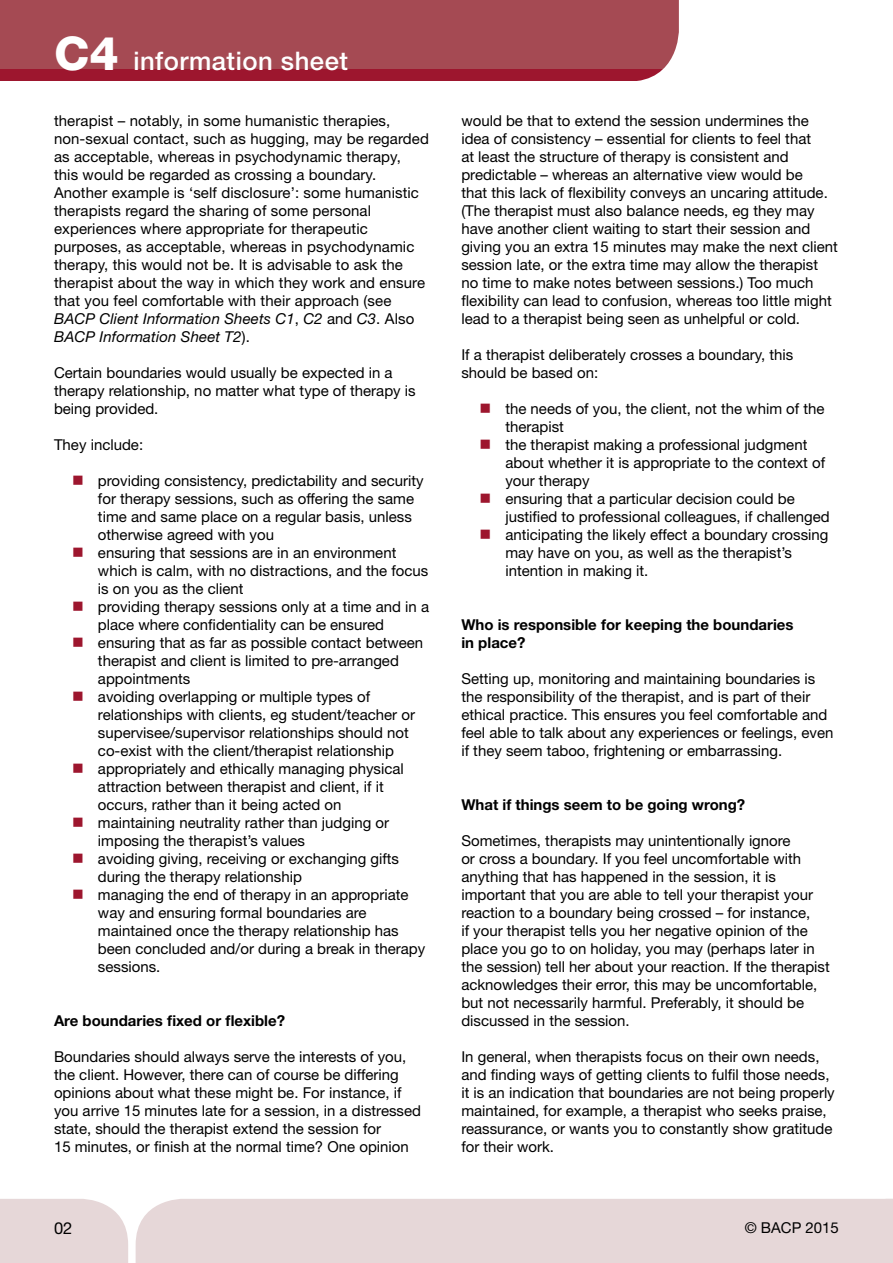
<style>
.page{position:relative;width:893px;height:1263px;background:#fff}
.page>*{position:absolute;margin:0;border:0;box-sizing:border-box;transform-origin:0 0}
.t1{font:500 25.65px "Helvetica Neue LT Std";letter-spacing:.02em;color:#fff}
.t2{font:16.5px "Helvetica Neue LT Std";color:#000}
.t3{font:15px/18px "Helvetica Neue LT Std";color:#000}
.t4{font:700 15px/18px "Helvetica Neue LT Std";color:#000}
.s1{font-weight:800;font-size:46.5px}
.s2{font-style:italic}
.s3{color:#9d162e}
</style>
<div class="page">
<div style="left:0;top:1199px;width:128px;height:64px;background:#e6d7d8"></div>
<div style="left:136px;top:1199px;width:749px;height:64px;background:#e6d7d8"></div>
<svg style="left:885px;top:1199px;width:8px;height:64px"></svg>
<div style="left:0;top:0;width:893px;height:81px;background:#a54a53"></div>
<div style="left:0;top:70px;width:893px;height:11px;background:#9d162e"></div>
<svg style="left:628px;top:0;width:265px;height:81px"></svg>
<h1 class="t1" style="left:54px;top:45px;width:295px"><span class="s1">C4</span> information sheet</h1>
<p class="t3" style="left:54px;top:111px;width:376px">therapist – notably, in some humanistic therapies, non-sexual contact, such as hugging, may be regarded as acceptable, whereas in psychodynamic therapy, this would be regarded as crossing a boundary.<br>Another example is ‘self disclosure’: some humanistic therapists regard the sharing of some personal experiences where appropriate for therapeutic purposes, as acceptable, whereas in psychodynamic therapy, this would not be. It is advisable to ask the therapist about the way in which they work and ensure that you feel comfortable with their approach (see <span class="s2">BACP Client Information Sheets C1</span>, <span class="s2">C2</span> and <span class="s2">C3</span>. Also <span class="s2">BACP Information Sheet T2</span>).</p>
<p class="t3" style="left:54px;top:363px;width:363px">Certain boundaries would usually be expected in a therapy relationship, no matter what type of therapy is being provided.</p>
<p class="t3" style="left:54px;top:435px;width:91px">They include:</p>
<p class="t3" style="left:98px;top:471px;width:327px;text-indent:-26px"><span class="s3">■</span> providing consistency, predictability and security for therapy sessions, such as offering the same time and same place on a regular basis, unless otherwise agreed with you</p>
<p class="t3" style="left:98px;top:543px;width:332px;text-indent:-26px"><span class="s3">■</span> ensuring that sessions are in an environment which is calm, with no distractions, and the focus is on you as the client</p>
<p class="t3" style="left:98px;top:597px;width:333px;text-indent:-26px"><span class="s3">■</span> providing therapy sessions only at a time and in a place where confidentiality can be ensured</p>
<p class="t3" style="left:98px;top:633px;width:327px;text-indent:-26px"><span class="s3">■</span> ensuring that as far as possible contact between therapist and client is limited to pre-arranged appointments</p>
<p class="t3" style="left:98px;top:687px;width:318px;text-indent:-26px"><span class="s3">■</span> avoiding overlapping or multiple types of relationships with clients, eg student/teacher or supervisee/supervisor relationships should not co-exist with the client/therapist relationship</p>
<p class="t3" style="left:98px;top:759px;width:307px;text-indent:-26px"><span class="s3">■</span> appropriately and ethically managing physical attraction between therapist and client, if it occurs, rather than it being acted on</p>
<p class="t3" style="left:98px;top:813px;width:293px;text-indent:-26px"><span class="s3">■</span> maintaining neutrality rather than judging or imposing the therapist’s values</p>
<p class="t3" style="left:98px;top:849px;width:303px;text-indent:-26px"><span class="s3">■</span> avoiding giving, receiving or exchanging gifts during the therapy relationship</p>
<p class="t3" style="left:98px;top:885px;width:329px;text-indent:-26px"><span class="s3">■</span> managing the end of therapy in an appropriate way and ensuring formal boundaries are maintained once the therapy relationship has been concluded and/or during a break in therapy sessions.</p>
<p class="t4" style="left:54px;top:1011px;width:233px">Are boundaries fixed or flexible?</p>
<p class="t3" style="left:54px;top:1047px;width:369px">Boundaries should always serve the interests of you, the client. However, there can of course be differing opinions about what these might be. For instance, if you arrive 15 minutes late for a session, in a distressed state, should the therapist extend the session for<br>15 minutes, or finish at the normal time? One opinion</p>
<p class="t3" style="left:461px;top:111px;width:378px">would be that to extend the session undermines the idea of consistency – essential for clients to feel that<br>at least the structure of therapy is consistent and predictable – whereas an alternative view would be<br>that this lack of flexibility conveys an uncaring attitude. (The therapist must also balance needs, eg they may have another client waiting to start their session and giving you an extra 15 minutes may make the next client session late, or the extra time may allow the therapist no time to make notes between sessions.) Too much flexibility can lead to confusion, whereas too little might lead to a therapist being seen as unhelpful or cold.</p>
<p class="t3" style="left:461px;top:345px;width:333px">If a therapist deliberately crosses a boundary, this should be based on:</p>
<p class="t3" style="left:505px;top:399px;width:321px;text-indent:-26px"><span class="s3">■</span> the needs of you, the client, not the whim of the therapist</p>
<p class="t3" style="left:505px;top:435px;width:321px;text-indent:-26px"><span class="s3">■</span> the therapist making a professional judgment about whether it is appropriate to the context of your therapy</p>
<p class="t3" style="left:505px;top:489px;width:326px;text-indent:-26px"><span class="s3">■</span> ensuring that a particular decision could be justified to professional colleagues, if challenged</p>
<p class="t3" style="left:505px;top:525px;width:325px;text-indent:-26px"><span class="s3">■</span> anticipating the likely effect a boundary crossing may have on you, as well as the therapist’s intention in making it.</p>
<p class="t4" style="left:461px;top:615px;width:334px">Who is responsible for keeping the boundaries in place?</p>
<p class="t3" style="left:461px;top:669px;width:373px">Setting up, monitoring and maintaining boundaries is the responsibility of the therapist, and is part of their ethical practice. This ensures you feel comfortable and feel able to talk about any experiences or feelings, even if they seem taboo, frightening or embarrassing.</p>
<p class="t4" style="left:461px;top:795px;width:285px">What if things seem to be going wrong?</p>
<p class="t3" style="left:461px;top:831px;width:370px">Sometimes, therapists may unintentionally ignore<br>or cross a boundary. If you feel uncomfortable with anything that has happened in the session, it is important that you are able to tell your therapist your reaction to a boundary being crossed – for instance,<br>if your therapist tells you her negative opinion of the place you go to on holiday, you may (perhaps later in the session) tell her about your reaction. If the therapist acknowledges their error, this may be uncomfortable, but not necessarily harmful. Preferably, it should be discussed in the session.</p>
<p class="t3" style="left:461px;top:1047px;width:375px">In general, when therapists focus on their own needs, and finding ways of getting clients to fulfil those needs, it is an indication that boundaries are not being properly maintained, for example, a therapist who seeks praise, reassurance, or wants you to constantly show gratitude for their work.</p>
<p class="t2" style="left:54px;top:1218px;width:20px">02</p>
<p class="t3" style="left:745px;top:1218px;width:96px">© BACP 2015</p>
</div>
